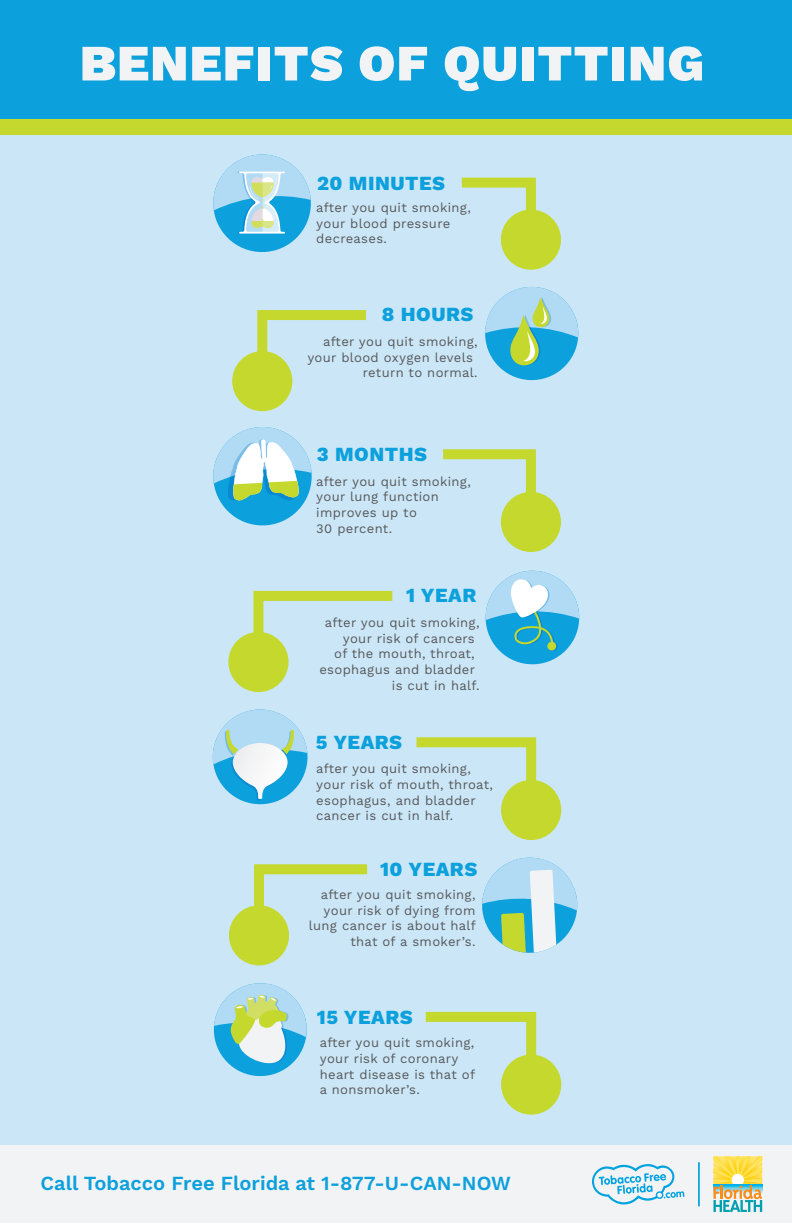
<style>
.page{position:relative;width:792px;height:1224px;background:#fff}
.page>*{position:absolute;margin:0;border:0;box-sizing:border-box;transform-origin:0 0}
.t1{font:900 51px "Work Sans";letter-spacing:.025em;color:#f2f3f4}
.t2{font:800 20px "Work Sans";letter-spacing:.025em;color:#0ca0dc}
.t3{font:600 20px "Work Sans";color:#0ca0dc}
.t4{font:13px/15.6px "Work Sans";letter-spacing:.025em;color:#57585a}
</style>
<div class="page">
<div style="left:0;top:0;width:792px;height:1146px;background:#cbe7f7"></div>
<div style="left:0;top:0;width:792px;height:128px;background:#0ca0dc"></div>
<div style="left:0;top:119px;width:792px;height:16px;background:#c4d82d"></div>
<svg style="left:485px;top:286px;width:94px;height:95px"></svg>
<svg style="left:213px;top:154px;width:98px;height:98px"></svg>
<svg style="left:461px;top:177px;width:80px;height:74px"></svg>
<div style="left:501px;top:210px;width:60px;height:60px;background:#c4d82d;border-radius:50%"></div>
<svg style="left:252px;top:310px;width:114px;height:83px"></svg>
<div style="left:232px;top:351px;width:60px;height:60px;background:#c4d82d;border-radius:50%"></div>
<svg style="left:213px;top:427px;width:99px;height:99px"></svg>
<svg style="left:443px;top:449px;width:98px;height:84px"></svg>
<div style="left:501px;top:492px;width:60px;height:60px;background:#c4d82d;border-radius:50%"></div>
<svg style="left:485px;top:570px;width:95px;height:95px"></svg>
<svg style="left:212px;top:709px;width:96px;height:96px"></svg>
<svg style="left:248px;top:590px;width:145px;height:63px"></svg>
<div style="left:228px;top:632px;width:61px;height:60px;background:#c4d82d;border-radius:50%"></div>
<svg style="left:416px;top:737px;width:125px;height:83px"></svg>
<div style="left:501px;top:780px;width:60px;height:60px;background:#c4d82d;border-radius:50%"></div>
<svg style="left:425px;top:1011px;width:116px;height:84px"></svg>
<div style="left:501px;top:1055px;width:60px;height:60px;background:#c4d82d;border-radius:50%"></div>
<svg style="left:482px;top:857px;width:96px;height:96px"></svg>
<svg style="left:249px;top:864px;width:119px;height:82px"></svg>
<div style="left:229px;top:905px;width:60px;height:60px;background:#c4d82d;border-radius:50%"></div>
<svg style="left:213px;top:983px;width:94px;height:94px"></svg>
<div style="left:0;top:1145px;width:792px;height:78px;background:#f2f3f4"></div>
<hr style="left:698px;top:1162px;width:2px;height:45px;background:#00a2df">
<svg style="left:592px;top:1164px;width:92px;height:41px"></svg>
<svg style="left:713px;top:1156px;width:49px;height:56px;background:#cbd084"></svg>
<h1 class="t1" style="left:80px;top:34px;width:626px">BENEFITS OF QUITTING</h1>
<h2 class="t2" style="left:317px;top:171px;width:129px">20 MINUTES</h2>
<p class="t4" style="left:316px;top:201px;width:156px">after you quit smoking, your blood pressure decreases.</p>
<h2 class="t2" style="left:382px;top:303px;width:93px">8 HOURS</h2>
<p class="t4" style="left:323px;top:335px;width:156px">after you quit smoking,</p>
<p class="t4" style="left:307px;top:350px;width:167px">your blood oxygen levels</p>
<p class="t4" style="left:363px;top:366px;width:116px">return to normal.</p>
<h2 class="t2" style="left:317px;top:442px;width:112px">3 MONTHS</h2>
<p class="t4" style="left:316px;top:474px;width:156px">after you quit smoking, your lung function improves up to<br>30 percent.</p>
<h2 class="t2" style="left:406px;top:584px;width:72px">1 YEAR</h2>
<p class="t4" style="left:325px;top:616px;width:156px">after you quit smoking,</p>
<p class="t4" style="left:343px;top:631px;width:133px">your risk of cancers</p>
<p class="t4" style="left:334px;top:647px;width:142px">of the mouth, throat,</p>
<p class="t4" style="left:319px;top:662px;width:157px">esophagus and bladder</p>
<p class="t4" style="left:392px;top:678px;width:89px">is cut in half.</p>
<h2 class="t2" style="left:316px;top:730px;width:88px">5 YEARS</h2>
<p class="t4" style="left:316px;top:762px;width:178px">after you quit smoking, your risk of mouth, throat, esophagus, and bladder cancer is cut in half.</p>
<h2 class="t2" style="left:380px;top:858px;width:99px">10 YEARS</h2>
<p class="t4" style="left:309px;top:887px;width:169px;text-align:right">after you quit smoking, your risk of dying from lung cancer is about half that of a smoker’s.</p>
<h2 class="t2" style="left:317px;top:1006px;width:97px">15 YEARS</h2>
<p class="t4" style="left:320px;top:1036px;width:157px">after you quit smoking, your risk of coronary heart disease is that of a nonsmoker’s.</p>
<h2 class="t3" style="left:41px;top:1172px;width:472px">Call Tobacco Free Florida at 1-877-U-CAN-NOW</h2>
</div>
